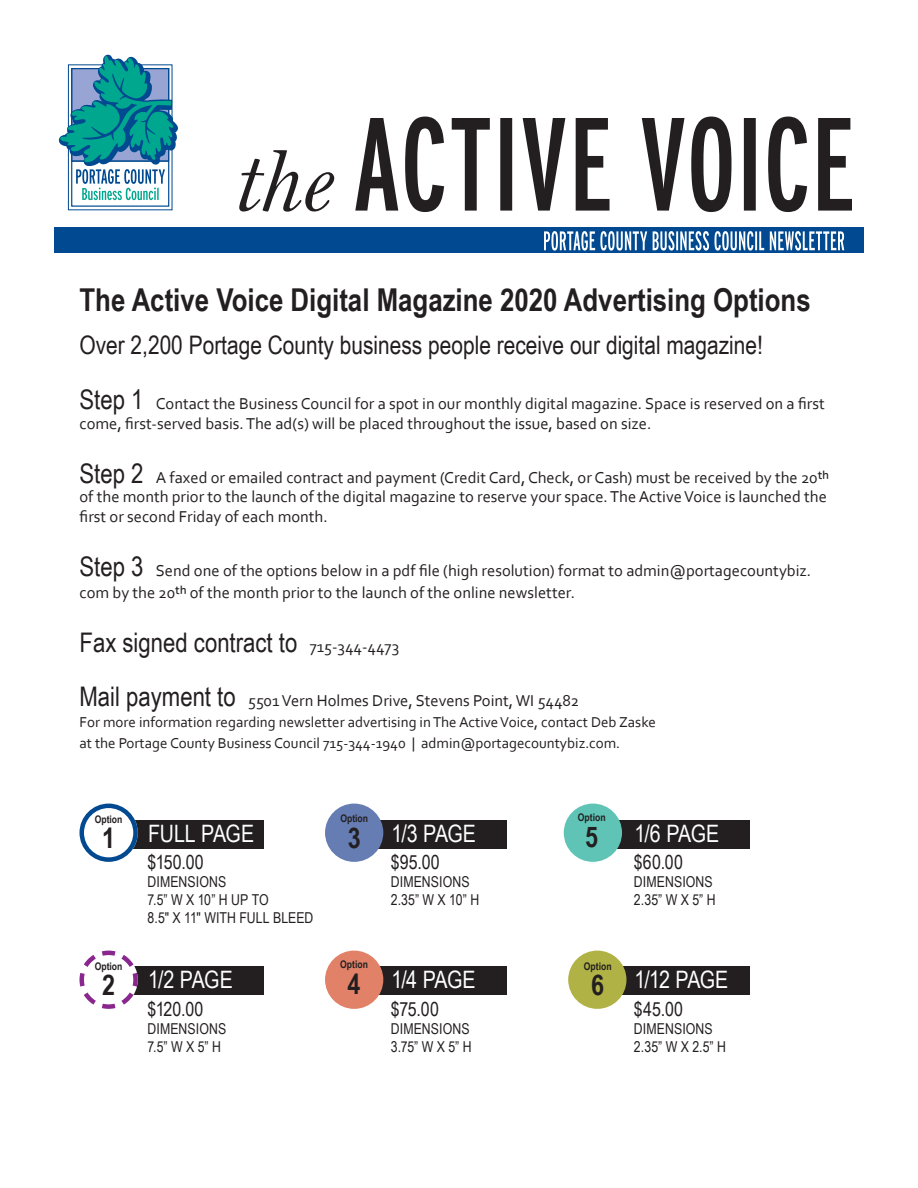
<style>
.page{position:relative;width:918px;height:1188px;background:#fff}
.page>*{position:absolute;margin:0;border:0;box-sizing:border-box;transform-origin:0 0}
.t1{font:700 31.5px "Arial Narrow";color:#231f20}
.t2{font:700 28.5px "Arial Narrow";color:#231f20}
.t3{font:27px "Arial Narrow";color:#231f20}
.t4{font:25.5px "Arial Narrow";color:#231f20}
.t5{font:24px "Arial Narrow";letter-spacing:-.025em;color:#fff}
.t6{font:19.5px "Arial Narrow";letter-spacing:.005em;color:#231f20}
.t7{font:16.5px/19.8px "Corbel";color:#231f20}
.t8{font:15px/21px "Corbel";color:#231f20}
.t9{font:15px/18px "Arial Narrow";letter-spacing:.005em;color:#231f20}
.t10{font:700 10.5px "Arial Narrow";color:#231f20}
.s1{font-family:"Arial Narrow";font-size:27px}
.s2{font-family:"Corbel";font-size:16.5px}
</style>
<div class="page">
<div style="left:54px;top:228px;width:810px;height:25px;background:#014990"></div>
<svg style="left:239px;top:117px;width:613px;height:95px"></svg>
<svg style="left:544px;top:231px;width:300px;height:20px"></svg>
<svg style="left:58px;top:54px;width:120px;height:157px"></svg>
<div style="left:129px;top:820px;width:135px;height:28px;background:#231f20"></div>
<div style="left:82px;top:806px;width:54px;height:54px;background:#fff;border-radius:50%"></div>
<div style="left:80px;top:804px;width:58px;height:58px;border:4px solid #014990;border-radius:50%"></div>
<div style="left:129px;top:966px;width:135px;height:29px;background:#231f20"></div>
<svg style="left:79px;top:950px;width:59px;height:59px"></svg>
<div style="left:372px;top:820px;width:135px;height:28px;background:#231f20"></div>
<div style="left:325px;top:804px;width:58px;height:58px;background:#657db3;border-radius:50%"></div>
<div style="left:372px;top:966px;width:135px;height:29px;background:#231f20"></div>
<div style="left:325px;top:951px;width:58px;height:58px;background:#e18168;border-radius:50%"></div>
<div style="left:615px;top:966px;width:135px;height:29px;background:#231f20"></div>
<div style="left:568px;top:951px;width:58px;height:58px;background:#b1b246;border-radius:50%"></div>
<div style="left:615px;top:820px;width:135px;height:28px;background:#231f20"></div>
<div style="left:564px;top:804px;width:58px;height:58px;background:#5fc4b6;border-radius:50%"></div>
<h1 class="t1" style="left:80px;top:276px;width:733px">The Active Voice Digital Magazine 2020 Advertising Options</h1>
<h3 class="t4" style="left:80px;top:326px;width:685px">Over 2,200 Portage County business people receive our digital magazine!</h3>
<p class="t7" style="left:80px;top:393px;width:747px"><span class="s1">Step 1</span> Contact the Business Council for a spot in our monthly digital magazine. Space is reserved on a first come, first-served basis. The ad(s) will be placed throughout the issue, based on size.</p>
<p class="t7" style="left:80px;top:467px;width:751px"><span class="s1">Step 2</span> A faxed or emailed contract and payment (Credit Card, Check, or Cash) must be received by the 20th of the month prior to the launch of the digital magazine to reserve your space. The Active Voice is launched the first or second Friday of each month.</p>
<p class="t7" style="left:80px;top:559px;width:733px;line-height:21.6px"><span class="s1">Step 3</span> Send one of the options below in a pdf file (high resolution) format to admin@portagecountybiz. com by the 20th of the month prior to the launch of the online newsletter.</p>
<h3 class="t3" style="left:80px;top:622px;width:321px">Fax signed contract to <span class="s2">715-344-4473</span></h3>
<p class="t7" style="left:80px;top:690px;width:501px"><span class="s1">Mail payment to</span> 5501 Vern Holmes Drive, Stevens Point, WI 54482</p>
<p class="t8" style="left:80px;top:711px;width:578px">For more information regarding newsletter advertising in The Active Voice, contact Deb Zaske at the Portage County Business Council 715-344-1940 | admin@portagecountybiz.com.</p>
<p class="t10" style="left:95px;top:811px;width:29px">Option</p>
<h2 class="t2" style="left:102px;top:817px;width:14px">1</h2>
<p class="t10" style="left:95px;top:958px;width:29px">Option</p>
<h2 class="t2" style="left:102px;top:964px;width:14px">2</h2>
<h3 class="t5" style="left:148px;top:816px;width:108px">FULL PAGE</h3>
<p class="t6" style="left:148px;top:848px;width:58px">$150.00</p>
<p class="t9" style="left:148px;top:873px;width:167px">DIMENSIONS<br>7.5” W X 10” H UP TO<br>8.5" X 11" WITH FULL BLEED</p>
<h3 class="t5" style="left:148px;top:962px;width:86px">1/2 PAGE</h3>
<p class="t6" style="left:148px;top:995px;width:57px">$120.00</p>
<p class="t9" style="left:148px;top:1019px;width:80px">DIMENSIONS<br>7.5” W X 5” H</p>
<p class="t10" style="left:340px;top:811px;width:29px">Option</p>
<h2 class="t2" style="left:348px;top:816px;width:14px">3</h2>
<h3 class="t5" style="left:391px;top:816px;width:86px">1/3 PAGE</h3>
<p class="t6" style="left:391px;top:848px;width:51px">$95.00</p>
<p class="t9" style="left:391px;top:873px;width:90px">DIMENSIONS<br>2.35” W X 10” H</p>
<p class="t10" style="left:578px;top:809px;width:29px">Option</p>
<h2 class="t2" style="left:585px;top:815px;width:14px">5</h2>
<h3 class="t5" style="left:635px;top:816px;width:86px">1/6 PAGE</h3>
<p class="t6" style="left:634px;top:848px;width:51px">$60.00</p>
<p class="t9" style="left:634px;top:873px;width:83px">DIMENSIONS<br>2.35” W X 5” H</p>
<p class="t10" style="left:340px;top:957px;width:29px">Option</p>
<h2 class="t2" style="left:348px;top:962px;width:14px">4</h2>
<h3 class="t5" style="left:635px;top:962px;width:95px">1/12 PAGE</h3>
<p class="t6" style="left:634px;top:995px;width:51px">$45.00</p>
<p class="t9" style="left:634px;top:1019px;width:94px">DIMENSIONS<br>2.35” W X 2.5” H</p>
<p class="t10" style="left:584px;top:958px;width:29px">Option</p>
<h2 class="t2" style="left:591px;top:964px;width:14px">6</h2>
<h3 class="t5" style="left:391px;top:962px;width:86px">1/4 PAGE</h3>
<p class="t6" style="left:391px;top:995px;width:50px">$75.00</p>
<p class="t9" style="left:391px;top:1019px;width:82px">DIMENSIONS<br>3.75” W X 5” H</p>
</div>
